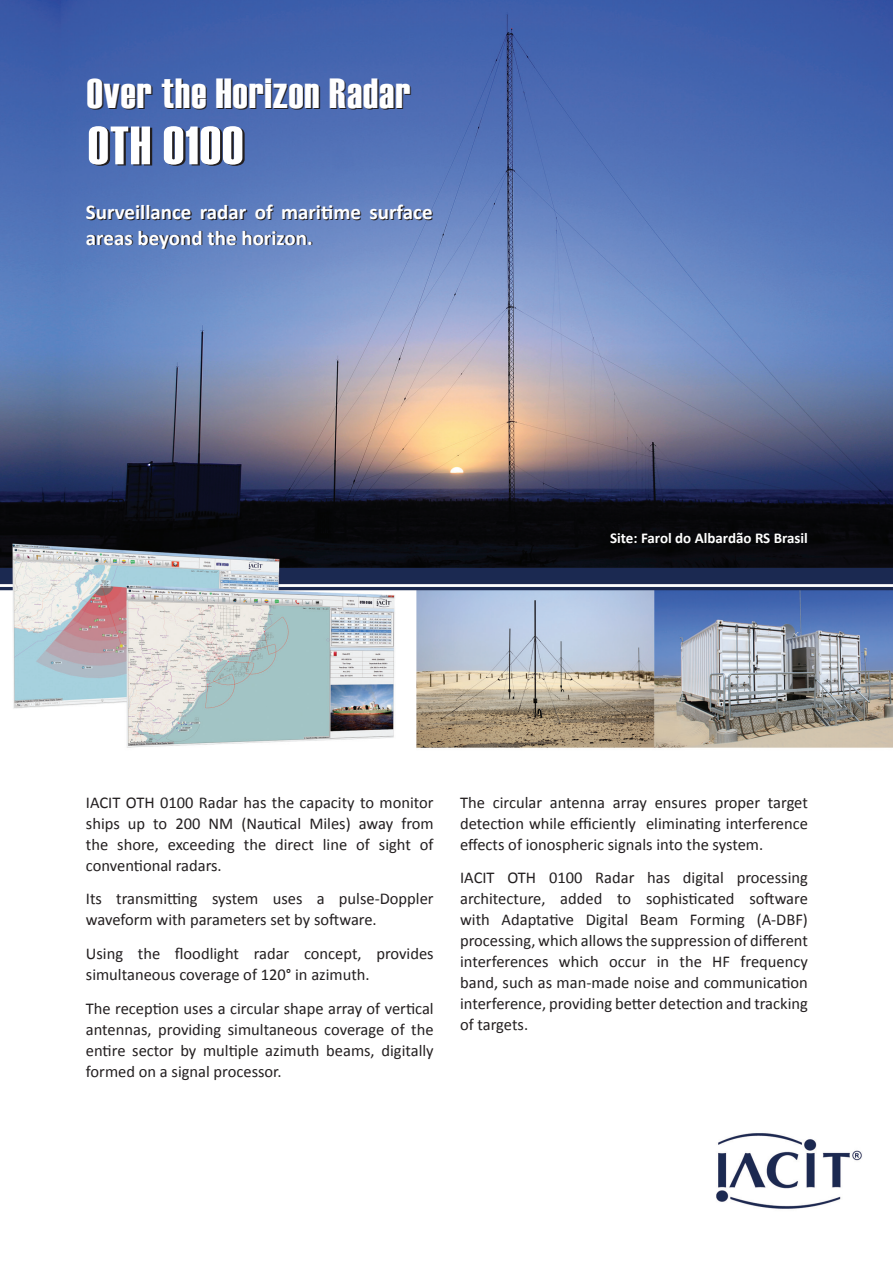
<style>
.page{position:relative;width:893px;height:1263px;background:#fff}
.page>*{position:absolute;margin:0;border:0;box-sizing:border-box;transform-origin:0 0}
.t1{font:54px "Haettenschweiler";letter-spacing:.025em;color:#fff}
.t2{font:42px "Haettenschweiler";letter-spacing:.025em;color:#fff}
.t3{font:700 21px/25.2px "Calibri";color:#fff}
.t4{font:16.5px/21px "Calibri";color:#231f20;text-align:justify}
.t5{font:700 15px "Calibri";color:#fff}
</style>
<div class="page">
<img style="left:0;top:0;width:893px;height:1209px">
<p class="t2" style="left:87px;top:65px;width:325px">Over the Horizon Radar</p>
<p class="t1" style="left:88px;top:109px;width:157px">OTH 0100</p>
<p class="t3" style="left:86px;top:200px;width:348px">Surveillance radar of maritime surface areas beyond the horizon.</p>
<p class="t5" style="left:610px;top:528px;width:199px">Site: Farol do Albardão RS Brasil</p>
<p class="t4" style="left:86px;top:792px;width:349px">IACIT OTH 0100 Radar has the capacity to monitor ships up to 200 NM (Nautical Miles) away from the shore, exceeding the direct line of sight of conventional radars.</p>
<p class="t4" style="left:86px;top:888px;width:349px">Its transmitting system uses a pulse-Doppler waveform with parameters set by software.</p>
<p class="t4" style="left:86px;top:943px;width:349px">Using the floodlight radar concept, provides simultaneous coverage of 120° in azimuth.</p>
<p class="t4" style="left:86px;top:998px;width:349px">The reception uses a circular shape array of vertical antennas, providing simultaneous coverage of the entire sector by multiple azimuth beams, digitally formed on a signal processor.</p>
<p class="t4" style="left:460px;top:792px;width:349px">The circular antenna array ensures proper target detection while efficiently eliminating interference effects of ionospheric signals into the system.</p>
<p class="t4" style="left:460px;top:867px;width:349px">IACIT OTH 0100 Radar has digital processing architecture, added to sophisticated software with Adaptative Digital Beam Forming (A-DBF) processing, which allows the suppression of different interferences which occur in the HF frequency band, such as man-made noise and communication interference, providing better detection and tracking of targets.</p>
</div>
